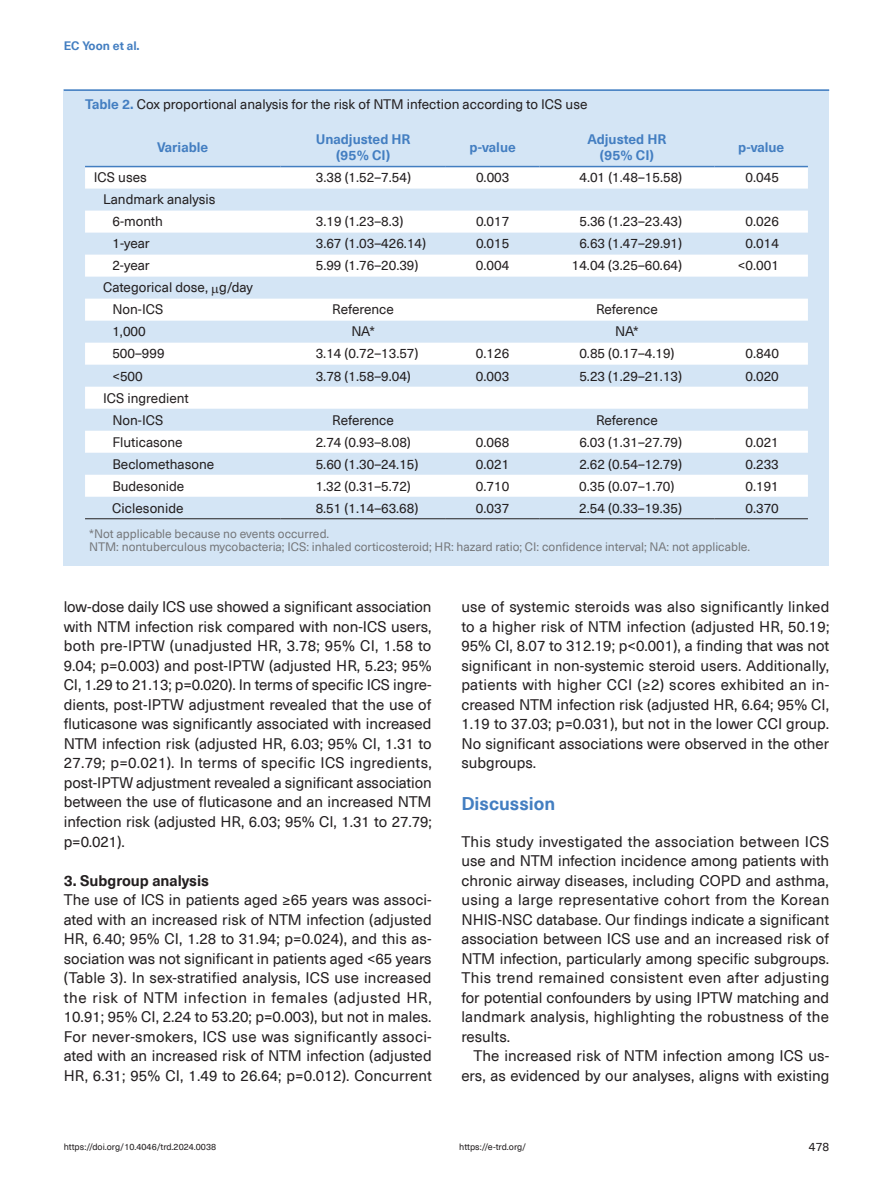
<style>
.page{position:relative;width:893px;height:1191px;background:#fff}
.page>*{position:absolute;margin:0;border:0;box-sizing:border-box;transform-origin:0 0}
.t1{font:700 18px "Neue Haas Unica Pro";color:#437ec1}
.t2{font:15px/19.5px "Neue Haas Unica Pro";color:#231f20;text-align:justify}
.t3{font:15px "Neue Haas Unica Pro";letter-spacing:.025em;color:#231f20}
.t4{font:13.5px/22px "Neue Haas Unica Pro";color:#231f20}
.t5{font:700 13.5px/16.2px "Neue Haas Unica Pro";color:#437ec1;text-align:center}
.t6{font:12px/13.5px "Neue Haas Unica Pro";color:#76787b}
.t7{font:700 12px "Neue Haas Unica Pro";color:#437ec1}
.t8{font:12px "Neue Haas Unica Pro";color:#231f20}
.t9{font:9px "Neue Haas Unica Pro";color:#231f20}
.s1{font-weight:700;color:#437ec1}
.s2{font-weight:700}
</style>
<div class="page">
<div style="left:64px;top:89px;width:765px;height:476px;background:#d4e5f5"></div>
<hr style="left:64px;top:89px;width:765px;height:2px;background:#437ec1">
<svg style="left:85px;top:167px;width:723px;height:330px;fill:#fff"></svg>
<hr style="left:85px;top:518px;width:195px;height:1px;background:#231f20">
<hr style="left:280px;top:518px;width:166px;height:1px;background:#231f20">
<hr style="left:446px;top:518px;width:94px;height:1px;background:#231f20">
<hr style="left:540px;top:518px;width:174px;height:1px;background:#231f20">
<hr style="left:714px;top:518px;width:94px;height:1px;background:#231f20">
<hr style="left:85px;top:166px;width:195px;height:1px;background:#437ec1">
<hr style="left:280px;top:166px;width:166px;height:1px;background:#437ec1">
<hr style="left:446px;top:166px;width:94px;height:1px;background:#437ec1">
<hr style="left:540px;top:166px;width:174px;height:1px;background:#437ec1">
<hr style="left:714px;top:166px;width:94px;height:1px;background:#437ec1">
<svg style="left:212px;top:287px;width:7px;height:9px"></svg>
<p class="t7" style="left:64px;top:38px;width:77px">EC Yoon et al.</p>
<p class="t4" style="left:85px;top:94px;width:504px"><span class="s1">Table 2.</span> Cox proportional analysis for the risk of NTM infection according to ICS use</p>
<p class="t5" style="left:157px;top:139px;width:53px">Variable</p>
<p class="t5" style="left:316px;top:131px;width:96px">Unadjusted HR (95% CI)</p>
<p class="t5" style="left:470px;top:139px;width:48px">p-value</p>
<p class="t5" style="left:587px;top:131px;width:81px">Adjusted HR (95% CI)</p>
<p class="t5" style="left:738px;top:139px;width:48px">p-value</p>
<p class="t4" style="left:94px;top:167px;width:55px">ICS uses</p>
<p class="t4" style="left:316px;top:167px;width:97px">3.38 (1.52–7.54)</p>
<p class="t4" style="left:476px;top:167px;width:35px">0.003</p>
<p class="t4" style="left:579px;top:167px;width:104px">4.01 (1.48–15.58)</p>
<p class="t4" style="left:746px;top:167px;width:35px">0.045</p>
<p class="t4" style="left:112px;top:189px;width:104px;text-indent:-9px">Landmark analysis<br>6-month</p>
<p class="t4" style="left:316px;top:211px;width:89px">3.19 (1.23–8.3)</p>
<p class="t4" style="left:476px;top:211px;width:35px">0.017</p>
<p class="t4" style="left:579px;top:211px;width:104px">5.36 (1.23–23.43)</p>
<p class="t4" style="left:745px;top:211px;width:35px">0.026</p>
<p class="t4" style="left:112px;top:233px;width:39px">1-year</p>
<p class="t4" style="left:316px;top:233px;width:112px">3.67 (1.03–426.14)</p>
<p class="t4" style="left:476px;top:233px;width:35px">0.015</p>
<p class="t4" style="left:579px;top:233px;width:104px">6.63 (1.47–29.91)</p>
<p class="t4" style="left:745px;top:233px;width:35px">0.014</p>
<p class="t4" style="left:112px;top:255px;width:39px">2-year</p>
<p class="t4" style="left:316px;top:255px;width:104px">5.99 (1.76–20.39)</p>
<p class="t4" style="left:476px;top:255px;width:35px">0.004</p>
<p class="t4" style="left:572px;top:255px;width:112px">14.04 (3.25–60.64)</p>
<p class="t4" style="left:738px;top:255px;width:43px">&lt;0.001</p>
<p class="t4" style="left:112px;top:277px;width:142px;text-indent:-9px">Categorical dose, g/day<br>Non-ICS</p>
<p class="t4" style="left:332px;top:299px;width:63px">Reference</p>
<p class="t4" style="left:596px;top:299px;width:63px">Reference</p>
<p class="t4" style="left:112px;top:321px;width:35px">1,000</p>
<p class="t4" style="left:351px;top:321px;width:25px">NA*</p>
<p class="t4" style="left:615px;top:321px;width:25px">NA*</p>
<p class="t4" style="left:112px;top:343px;width:54px">500–999</p>
<p class="t4" style="left:316px;top:343px;width:104px">3.14 (0.72–13.57)</p>
<p class="t4" style="left:476px;top:343px;width:35px">0.126</p>
<p class="t4" style="left:579px;top:343px;width:97px">0.85 (0.17–4.19)</p>
<p class="t4" style="left:745px;top:343px;width:35px">0.840</p>
<p class="t4" style="left:112px;top:365px;width:32px">&lt;500</p>
<p class="t4" style="left:316px;top:365px;width:97px">3.78 (1.58–9.04)</p>
<p class="t4" style="left:476px;top:365px;width:35px">0.003</p>
<p class="t4" style="left:579px;top:365px;width:104px">5.23 (1.29–21.13)</p>
<p class="t4" style="left:745px;top:365px;width:35px">0.020</p>
<p class="t4" style="left:112px;top:387px;width:78px;text-indent:-9px">ICS ingredient<br>Non-ICS</p>
<p class="t4" style="left:332px;top:409px;width:63px">Reference</p>
<p class="t4" style="left:596px;top:409px;width:63px">Reference</p>
<p class="t4" style="left:112px;top:431px;width:72px">Fluticasone</p>
<p class="t4" style="left:316px;top:431px;width:97px">2.74 (0.93–8.08)</p>
<p class="t4" style="left:476px;top:431px;width:35px">0.068</p>
<p class="t4" style="left:579px;top:431px;width:104px">6.03 (1.31–27.79)</p>
<p class="t4" style="left:745px;top:431px;width:35px">0.021</p>
<p class="t4" style="left:112px;top:453px;width:103px">Beclomethasone</p>
<p class="t4" style="left:316px;top:453px;width:104px">5.60 (1.30–24.15)</p>
<p class="t4" style="left:476px;top:453px;width:35px">0.021</p>
<p class="t4" style="left:579px;top:453px;width:104px">2.62 (0.54–12.79)</p>
<p class="t4" style="left:745px;top:453px;width:35px">0.233</p>
<p class="t4" style="left:112px;top:475px;width:74px">Budesonide</p>
<p class="t4" style="left:316px;top:475px;width:97px">1.32 (0.31–5.72)</p>
<p class="t4" style="left:476px;top:475px;width:35px">0.710</p>
<p class="t4" style="left:579px;top:475px;width:97px">0.35 (0.07–1.70)</p>
<p class="t4" style="left:745px;top:475px;width:35px">0.191</p>
<p class="t4" style="left:112px;top:497px;width:73px">Ciclesonide</p>
<p class="t4" style="left:316px;top:497px;width:104px">8.51 (1.14–63.68)</p>
<p class="t4" style="left:476px;top:497px;width:35px">0.037</p>
<p class="t4" style="left:579px;top:497px;width:104px">2.54 (0.33–19.35)</p>
<p class="t4" style="left:745px;top:497px;width:35px">0.370</p>
<p class="t6" style="left:89px;top:527px;width:662px">*Not applicable because no events occurred.<br>NTM: nontuberculous mycobacteria; ICS: inhaled corticosteroid; HR: hazard ratio; CI: confidence interval; NA: not applicable.</p>
<p class="t2" style="left:64px;top:597px;width:370px">low-dose daily ICS use showed a significant association with NTM infection risk compared with non-ICS users, both pre-IPTW (unadjusted HR, 3.78; 95% CI, 1.58 to 9.04; p=0.003) and post-IPTW (adjusted HR, 5.23; 95% CI, 1.29 to 21.13; p=0.020). In terms of specific ICS ingre&shy;dients, post-IPTW adjustment revealed that the use of fluticasone was significantly associated with increased NTM infection risk (adjusted HR, 6.03; 95% CI, 1.31 to 27.79; p=0.021). In terms of specific ICS ingredients, post-IPTW adjustment revealed a significant association between the use of fluticasone and an increased NTM infection risk (adjusted HR, 6.03; 95% CI, 1.31 to 27.79; p=0.021).</p>
<p class="t2" style="left:64px;top:870px;width:370px;text-align:left"><span class="s2">3. Subgroup analysis<br></span>The use of ICS in patients aged ≥65 years was associ&shy;ated with an increased risk of NTM infection (adjusted HR, 6.40; 95% CI, 1.28 to 31.94; p=0.024), and this as&shy;sociation was not significant in patients aged &lt;65 years (Table 3). In sex-stratified analysis, ICS use increased the risk of NTM infection in females (adjusted HR, 10.91; 95% CI, 2.24 to 53.20; p=0.003), but not in males.<br>For never-smokers, ICS use was significantly associ&shy;ated with an increased risk of NTM infection (adjusted HR, 6.31; 95% CI, 1.49 to 26.64; p=0.012). Concurrent</p>
<p class="t2" style="left:461px;top:597px;width:370px">use of systemic steroids was also significantly linked to a higher risk of NTM infection (adjusted HR, 50.19; 95% CI, 8.07 to 312.19; p&lt;0.001), a finding that was not significant in non-systemic steroid users. Additionally, patients with higher CCI (≥2) scores exhibited an in&shy;creased NTM infection risk (adjusted HR, 6.64; 95% CI, 1.19 to 37.03; p=0.031), but not in the lower CCI group.<br>No significant associations were observed in the other subgroups.</p>
<p class="t1" style="left:461px;top:792px;width:95px">Discussion</p>
<p class="t2" style="left:461px;top:831px;width:369px">This study investigated the association between ICS</p>
<p class="t2" style="left:461px;top:851px;width:369px">use and NTM infection incidence among patients with</p>
<p class="t2" style="left:461px;top:870px;width:369px">chronic airway diseases, including COPD and asthma,</p>
<p class="t3" style="left:461px;top:890px;width:369px">using a large representative cohort from the Korean</p>
<p class="t2" style="left:461px;top:909px;width:369px">NHIS-NSC database. Our findings indicate a significant</p>
<p class="t2" style="left:461px;top:929px;width:369px">association between ICS use and an increased risk of</p>
<p class="t2" style="left:461px;top:948px;width:369px">NTM infection, particularly among specific subgroups.</p>
<p class="t3" style="left:461px;top:968px;width:369px">This trend remained consistent even after adjusting</p>
<p class="t2" style="left:461px;top:987px;width:369px">for potential confounders by using IPTW matching and</p>
<p class="t2" style="left:461px;top:1007px;width:369px">landmark analysis, highlighting the robustness of the</p>
<p class="t2" style="left:461px;top:1026px;width:50px">results.</p>
<p class="t2" style="left:473px;top:1046px;width:357px">The increased risk of NTM infection among ICS us-</p>
<p class="t2" style="left:461px;top:1065px;width:370px">ers, as evidenced by our analyses, aligns with existing</p>
<p class="t9" style="left:64px;top:1141px;width:154px">https://doi.org/10.4046/trd.2024.0038</p>
<p class="t9" style="left:459px;top:1141px;width:69px">https://e-trd.org/</p>
<p class="t8" style="left:809px;top:1139px;width:22px">478</p>
</div>
